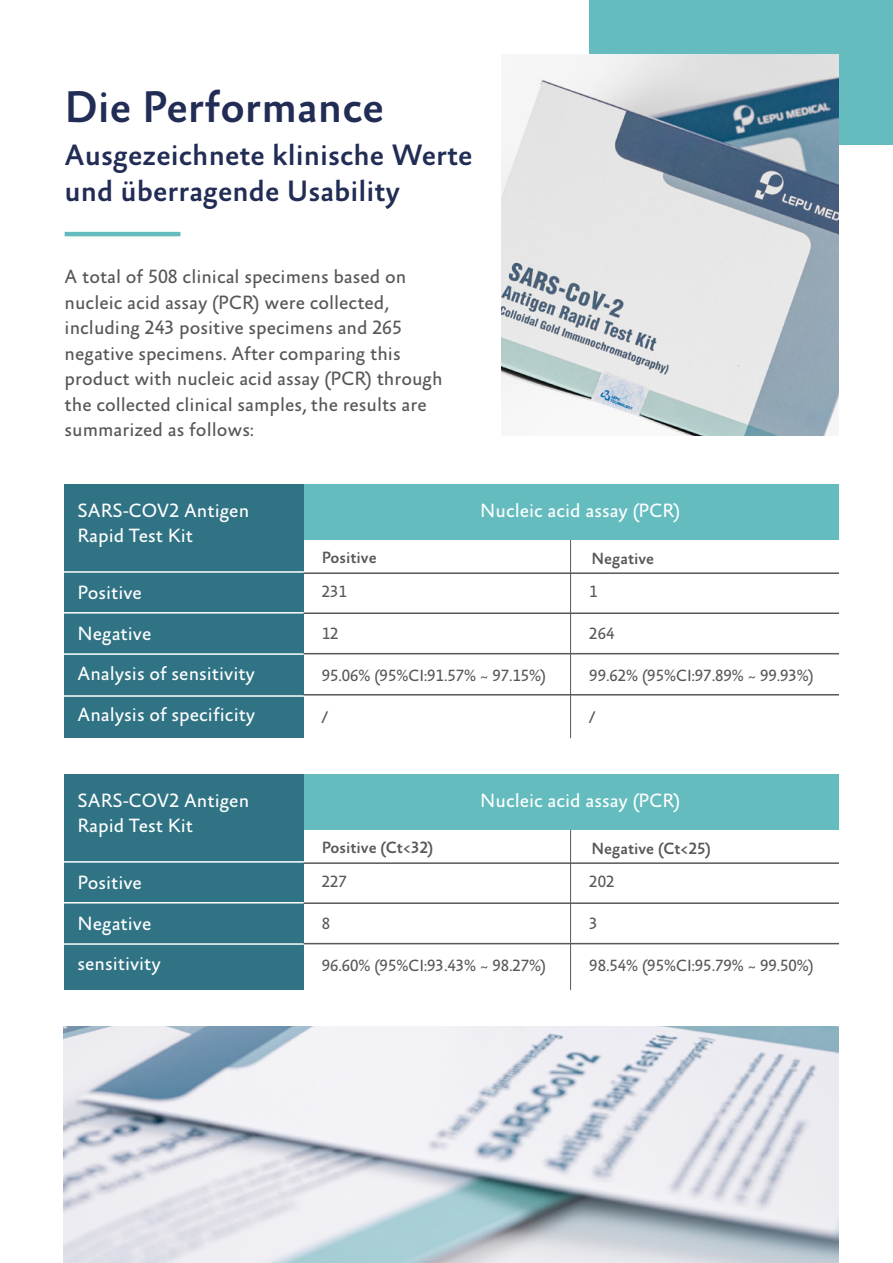
<style>
.page{position:relative;width:893px;height:1263px;background:#fff}
.page>*{position:absolute;margin:0;border:0;box-sizing:border-box;transform-origin:0 0}
.t1{font:500 45px "Absara Sans TF";color:#222d56}
.t2{font:500 30px/36px "Absara Sans TF";color:#222d56}
.t3{font:19.5px/25.5px "Absara Sans TF";color:#575756}
.t4{font:19.5px/40.5px "Absara Sans TF";color:#fff}
.t5{font:16.5px "Absara Sans TF";color:#585856}
.t6{font:500 16.5px "Absara Sans TF";color:#585856}
</style>
<div class="page">
<div style="left:290px;top:484px;width:549px;height:56px;background:#64bcbe"></div>
<div style="left:589px;top:0;width:304px;height:144px;background:#64bcbe"></div>
<img style="left:502px;top:54px;width:337px;height:382px">
<hr style="left:65px;top:232px;width:115px;height:4px;background:#64bcbe">
<div style="left:64px;top:484px;width:240px;height:254px;background:#307384"></div>
<hr style="left:54px;top:571px;width:785px;height:2px;background:#fff">
<hr style="left:54px;top:612px;width:785px;height:2px;background:#fff">
<hr style="left:63px;top:653px;width:785px;height:2px;background:#fff">
<hr style="left:63px;top:695px;width:785px;height:2px;background:#fff">
<hr style="left:304px;top:572px;width:535px;height:2px;background:#585856">
<hr style="left:304px;top:612px;width:535px;height:2px;background:#585856">
<hr style="left:304px;top:653px;width:535px;height:1px;background:#585856">
<hr style="left:304px;top:694px;width:535px;height:1px;background:#585856">
<hr style="left:570px;top:540px;width:1px;height:198px;background:#585856">
<div style="left:290px;top:774px;width:549px;height:56px;background:#64bcbe"></div>
<div style="left:64px;top:774px;width:240px;height:216px;background:#307384"></div>
<hr style="left:54px;top:861px;width:785px;height:2px;background:#fff">
<hr style="left:54px;top:902px;width:785px;height:1px;background:#fff">
<hr style="left:63px;top:943px;width:785px;height:2px;background:#fff">
<hr style="left:304px;top:862px;width:535px;height:2px;background:#585856">
<hr style="left:304px;top:902px;width:535px;height:2px;background:#585856">
<hr style="left:304px;top:943px;width:535px;height:1px;background:#585856">
<hr style="left:570px;top:830px;width:1px;height:160px;background:#585856">
<img style="left:64px;top:1026px;width:775px;height:237px">
<h1 class="t1" style="left:65px;top:84px;width:321px">Die Performance</h1>
<h2 class="t2" style="left:65px;top:139px;width:410px">Ausgezeichnete klinische Werte und überragende Usability</h2>
<p class="t3" style="left:65px;top:265px;width:380px">A total of 508 clinical specimens based on nucleic acid assay (PCR) were collected, including 243 positive specimens and 265 negative specimens. After comparing this product with nucleic acid assay (PCR) through the collected clinical samples, the results are summarized as follows:</p>
<p class="t4" style="left:78px;top:498px;width:173px;line-height:25.5px">SARS-COV2 Antigen<br>Rapid Test Kit</p>
<p class="t4" style="left:78px;top:573px;width:179px">Positive<br>Negative<br>Analysis of sensitivity<br>Analysis of specificity</p>
<p class="t4" style="left:78px;top:788px;width:173px;line-height:25.5px">SARS-COV2 Antigen<br>Rapid Test Kit</p>
<p class="t4" style="left:78px;top:863px;width:85px">Positive<br>Negative sensitivity</p>
<p class="t4" style="left:480px;top:491px;width:202px">Nucleic acid assay (PCR)</p>
<p class="t6" style="left:322px;top:549px;width:56px">Positive</p>
<p class="t6" style="left:591px;top:550px;width:64px">Negative</p>
<p class="t5" style="left:322px;top:583px;width:27px">231</p>
<p class="t5" style="left:322px;top:625px;width:18px">12</p>
<p class="t5" style="left:322px;top:667px;width:226px">95.06% (95%CI:91.57% ~ 97.15%)</p>
<p class="t5" style="left:322px;top:709px;width:8px">/</p>
<p class="t5" style="left:589px;top:583px;width:10px">1</p>
<p class="t5" style="left:589px;top:625px;width:27px">264</p>
<p class="t5" style="left:589px;top:667px;width:226px">99.62% (95%CI:97.89% ~ 99.93%)</p>
<p class="t5" style="left:589px;top:709px;width:8px">/</p>
<p class="t4" style="left:480px;top:781px;width:202px">Nucleic acid assay (PCR)</p>
<p class="t6" style="left:322px;top:839px;width:113px">Positive (Ct&lt;32)</p>
<p class="t6" style="left:591px;top:840px;width:121px">Negative (Ct&lt;25)</p>
<p class="t5" style="left:322px;top:873px;width:27px">227</p>
<p class="t5" style="left:322px;top:915px;width:10px">8</p>
<p class="t5" style="left:322px;top:957px;width:226px">96.60% (95%CI:93.43% ~ 98.27%)</p>
<p class="t5" style="left:589px;top:873px;width:27px">202</p>
<p class="t5" style="left:589px;top:915px;width:10px">3</p>
<p class="t5" style="left:589px;top:957px;width:226px">98.54% (95%CI:95.79% ~ 99.50%)</p>
</div>
